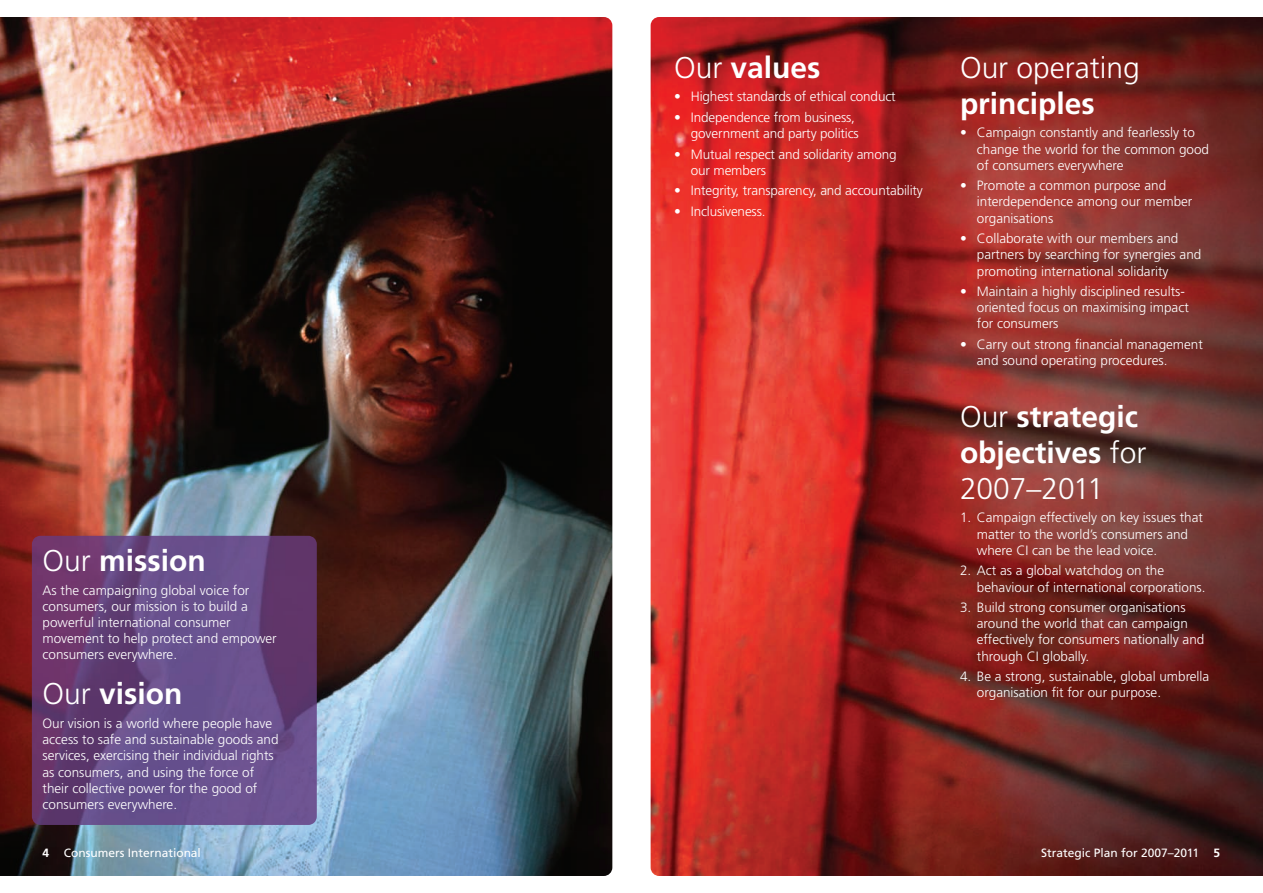
<style>
.page{position:relative;width:1263px;height:893px;background:#fff}
.page>*{position:absolute;margin:0;border:0;box-sizing:border-box;transform-origin:0 0}
.t1{font:700 30px/36px "Frutiger";color:#fff}
.t2{font:300 30px "Frutiger";color:#fff}
.t3{font:300 13.5px/16.2px "Frutiger";color:#fff}
.t4{font:12px "Frutiger";color:#fff}
.s1{font-weight:300}
.s2{font-weight:700}
</style>
<div class="page">
<img style="left:651px;top:17px;width:612px;height:859px">
<img style="left:0;top:17px;width:612px;height:859px">
<img style="left:32px;top:536px;width:285px;height:289px">
<h1 class="t1" style="left:43px;top:545px;width:165px"><span class="s1">Our</span> mission</h1>
<p class="t3" style="left:43px;top:583px;width:236px">As the campaigning global voice for consumers, our mission is to build a powerful international consumer movement to help protect and empower consumers everywhere.</p>
<h1 class="t1" style="left:43px;top:678px;width:141px"><span class="s1">Our</span> vision</h1>
<p class="t3" style="left:43px;top:716px;width:238px">Our vision is a world where people have access to safe and sustainable goods and services, exercising their individual rights as consumers, and using the force of their collective power for the good of consumers everywhere.</p>
<h1 class="t1" style="left:674px;top:52px;width:148px"><span class="s1">Our</span> values</h1>
<p class="t3" style="left:674px;top:90px;width:223px">• Highest standards of ethical conduct</p>
<p class="t3" style="left:674px;top:110px;width:186px;text-align:right">• Independence from business, government and party politics</p>
<p class="t3" style="left:691px;top:147px;width:207px;text-indent:-17px">• Mutual respect and solidarity among our members</p>
<p class="t3" style="left:674px;top:183px;width:250px">• Integrity, transparency, and accountability</p>
<p class="t3" style="left:674px;top:204px;width:93px">• Inclusiveness.</p>
<h1 class="t2" style="left:960px;top:55px;width:181px">Our operating</h1>
<h1 class="t1" style="left:960px;top:88px;width:136px">principles</h1>
<p class="t3" style="left:977px;top:126px;width:234px;text-indent:-17px">• Campaign constantly and fearlessly to change the world for the common good of consumers everywhere</p>
<p class="t3" style="left:977px;top:179px;width:217px;text-indent:-17px">• Promote a common purpose and interdependence among our member organisations</p>
<p class="t3" style="left:977px;top:231px;width:226px;text-indent:-17px">• Collaborate with our members and partners by searching for synergies and promoting international solidarity</p>
<p class="t3" style="left:977px;top:284px;width:213px;text-indent:-17px">• Maintain a highly disciplined results&shy;oriented focus on maximising impact for consumers</p>
<p class="t3" style="left:977px;top:337px;width:227px;text-indent:-17px">• Carry out strong financial management and sound operating procedures.</p>
<h1 class="t1" style="left:960px;top:401px;width:188px"><span class="s1">Our</span> strategic objectives <span class="s1">for<br>2007–2011</span></h1>
<p class="t3" style="left:977px;top:511px;width:228px;text-indent:-17px">1. Campaign effectively on key issues that matter to the world’s consumers and where CI can be the lead voice.</p>
<p class="t3" style="left:977px;top:564px;width:230px;text-indent:-17px">2. Act as a global watchdog on the behaviour of international corporations.</p>
<p class="t3" style="left:977px;top:600px;width:229px;text-indent:-17px">3. Build strong consumer organisations around the world that can campaign effectively for consumers nationally and through CI globally.</p>
<p class="t3" style="left:977px;top:669px;width:234px;text-indent:-17px">4. Be a strong, sustainable, global umbrella organisation fit for our purpose.</p>
<p class="t4" style="left:43px;top:848px;width:160px"><span class="s2">4</span> Consumers International</p>
<p class="t4" style="left:1041px;top:848px;width:180px">Strategic Plan for 2007–2011 <span class="s2">5</span></p>
</div>
